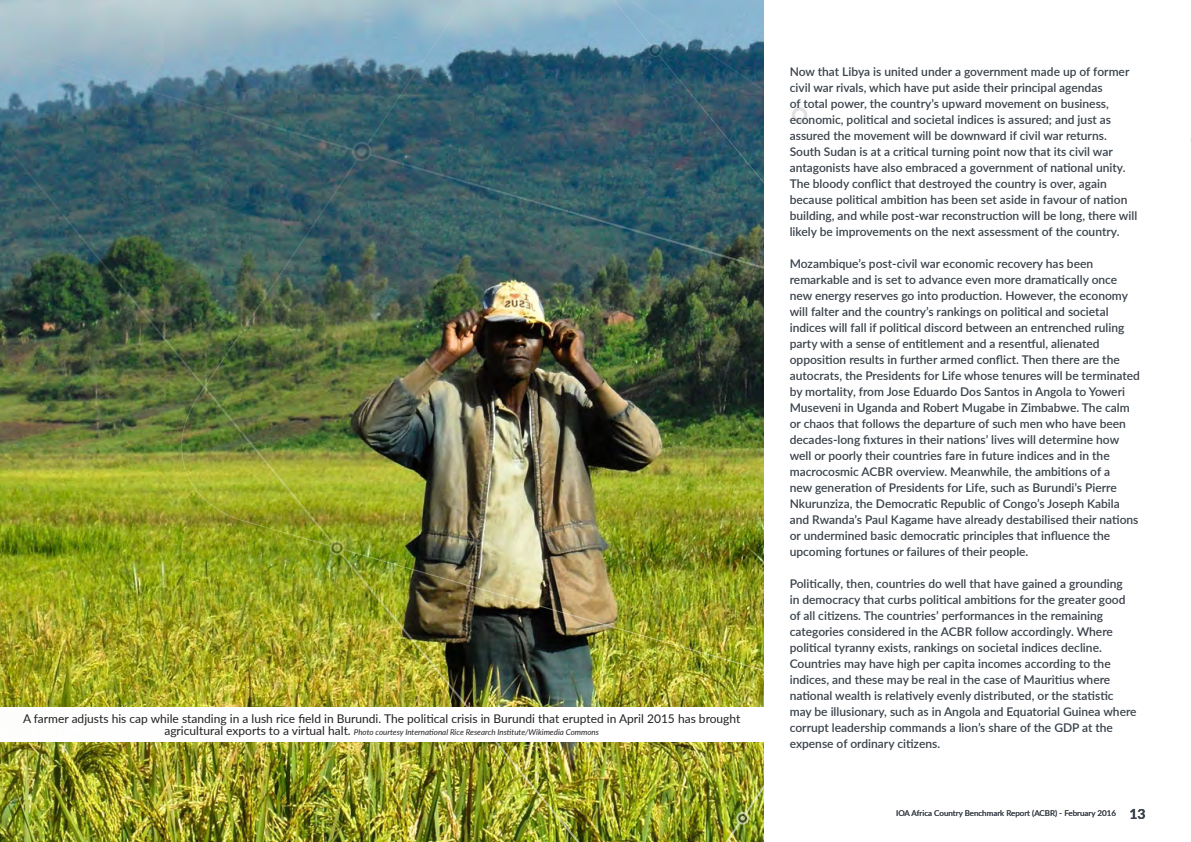
<style>
.page{position:relative;width:1191px;height:842px;background:#fff}
.page>*{position:absolute;margin:0;border:0;box-sizing:border-box;transform-origin:0 0}
.t1{font:600 12px/16px "Lato";color:#3a414a}
.t2{font:12px "Lato";color:#231f20}
.t3{font:italic 8px "Lato";color:#231f20}
.t4{font:8px "Lato";color:#3a414a}
.s1{font-style:normal;font-size:12px}
.s2{font-weight:700;font-size:14px}
</style>
<div class="page">
<svg style="left:162px;top:0;width:1029px;height:141px"></svg>
<img style="left:0;top:32px;width:1030px;height:810px">
<svg style="left:330px;top:541px;width:13px;height:13px"></svg>
<div style="left:329px;top:540px;width:15px;height:15px;border:2px solid #fff;border-radius:50%"></div>
<svg style="left:333px;top:544px;width:7px;height:7px"></svg>
<svg style="left:353px;top:143px;width:17px;height:17px"></svg>
<div style="left:352px;top:142px;width:19px;height:19px;border:2px solid #fff;border-radius:50%"></div>
<svg style="left:357px;top:147px;width:9px;height:9px"></svg>
<svg style="left:649px;top:43px;width:13px;height:13px"></svg>
<div style="left:648px;top:43px;width:14px;height:14px;border:1px solid #fff;border-radius:50%"></div>
<svg style="left:652px;top:47px;width:7px;height:6px"></svg>
<svg style="left:737px;top:813px;width:11px;height:11px"></svg>
<div style="left:736px;top:812px;width:13px;height:13px;border:2px solid #fff;border-radius:50%"></div>
<svg style="left:740px;top:816px;width:5px;height:4px"></svg>
<p class="t2" style="left:23px;top:710px;width:719px">A farmer adjusts his cap while standing in a lush rice field in Burundi. The political crisis in Burundi that erupted in April 2015 has brought</p>
<p class="t3" style="left:164px;top:726px;width:436px"><span class="s1">agricultural exports to a virtual halt.</span> Photo courtesy International Rice Research Institute/Wikimedia Commons</p>
<p class="t1" style="left:789px;top:63px;width:349px">Now that Libya is united under a government made up of former civil war rivals, which have put aside their principal agendas<br>of total power, the country’s upward movement on business, economic, political and societal indices is assured; and just as assured the movement will be downward if civil war returns.<br>South Sudan is at a critical turning point now that its civil war antagonists have also embraced a government of national unity.<br>The bloody conflict that destroyed the country is over, again because political ambition has been set aside in favour of nation building, and while post-war reconstruction will be long, there will likely be improvements on the next assessment of the country.</p>
<p class="t1" style="left:789px;top:255px;width:352px">Mozambique’s post-civil war economic recovery has been remarkable and is set to advance even more dramatically once new energy reserves go into production. However, the economy will falter and the country’s rankings on political and societal indices will fall if political discord between an entrenched ruling party with a sense of entitlement and a resentful, alienated opposition results in further armed conflict. Then there are the autocrats, the Presidents for Life whose tenures will be terminated by mortality, from Jose Eduardo Dos Santos in Angola to Yoweri Museveni in Uganda and Robert Mugabe in Zimbabwe. The calm or chaos that follows the departure of such men who have been decades-long fixtures in their nations’ lives will determine how well or poorly their countries fare in future indices and in the macrocosmic ACBR overview. Meanwhile, the ambitions of a<br>new generation of Presidents for Life, such as Burundi’s Pierre Nkurunziza, the Democratic Republic of Congo’s Joseph Kabila and Rwanda’s Paul Kagame have already destabilised their nations or undermined basic democratic principles that influence the upcoming fortunes or failures of their people.</p>
<p class="t1" style="left:789px;top:575px;width:348px">Politically, then, countries do well that have gained a grounding<br>in democracy that curbs political ambitions for the greater good of all citizens. The countries’ performances in the remaining categories considered in the ACBR follow accordingly. Where political tyranny exists, rankings on societal indices decline.<br>Countries may have high per capita incomes according to the indices, and these may be real in the case of Mauritius where national wealth is relatively evenly distributed, or the statistic may be illusionary, such as in Angola and Equatorial Guinea where corrupt leadership commands a lion’s share of the GDP at the expense of ordinary citizens.</p>
<p class="t4" style="left:896px;top:808px;width:251px">IOA Africa Country Benchmark Report (ACBR) - February 2016 <span class="s2">13</span></p>
</div>
